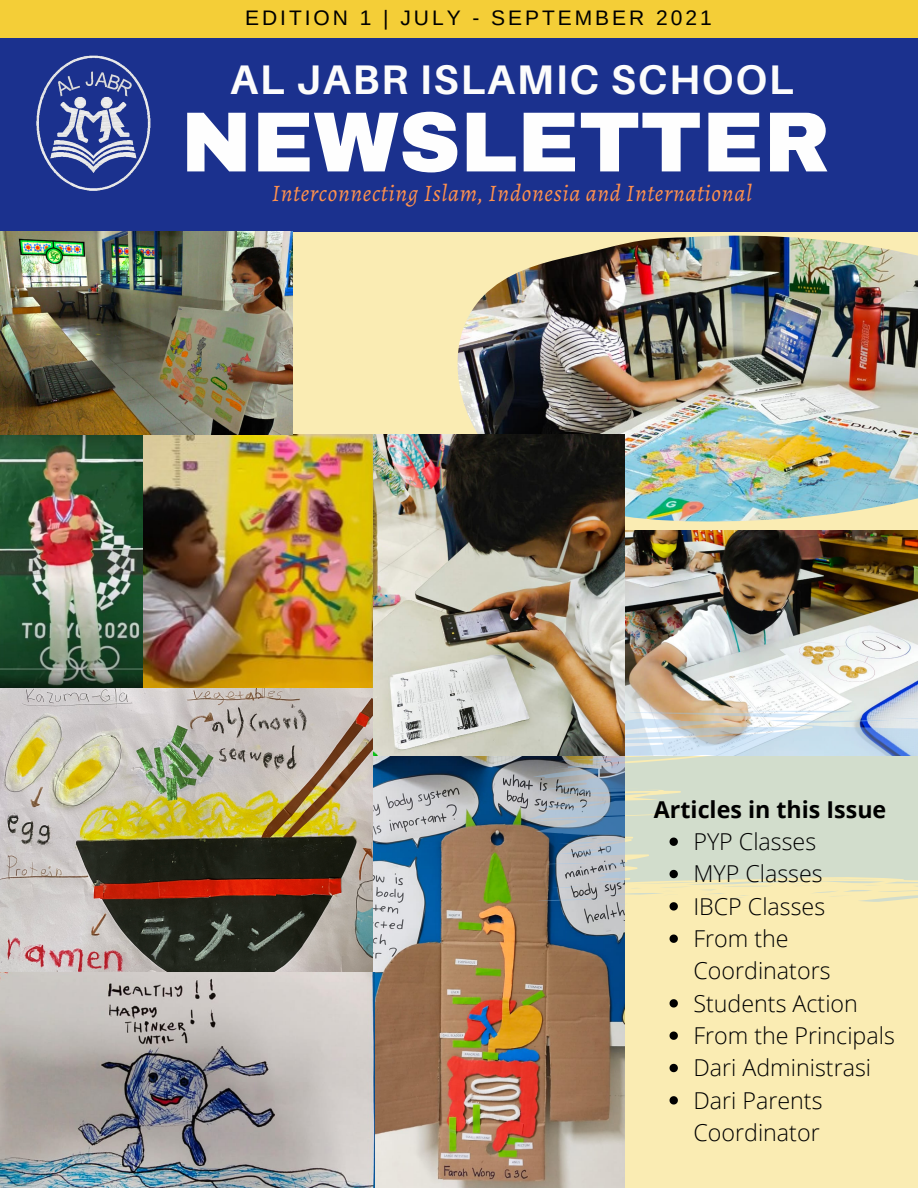
<style>
.page{position:relative;width:918px;height:1188px;background:#faecb3}
.page>*{position:absolute;margin:0;border:0;box-sizing:border-box;transform-origin:0 0}
.t1{font:900 85.35px "Archivo";color:#fefefe}
.t2{font:700 41.4px "Aileron";letter-spacing:.04em;color:#fcfcfb}
.t3{font:italic 23.7px "Alegreya";letter-spacing:.03em;color:#ff914d}
.t4{font:300 23.25px/32.4px "Open Sans";color:#000}
.t5{font:700 23.25px "Open Sans";color:#000}
.t6{font:21px "Arimo";letter-spacing:.14em;color:#000}
</style>
<div class="page">
<img style="left:0;top:688px;width:373px;height:285px">
<div style="left:0;top:0;width:918px;height:232px;background:#1b318e"></div>
<div style="left:0;top:0;width:918px;height:37px;background:#f4ce37"></div>
<img style="left:0;top:435px;width:143px;height:253px">
<img style="left:143px;top:435px;width:230px;height:253px">
<img style="left:36px;top:55px;width:114px;height:136px">
<img style="left:455px;top:235px;width:463px;height:287px">
<img style="left:373px;top:435px;width:251px;height:753px">
<img style="left:0;top:232px;width:292px;height:202px">
<img style="left:624px;top:531px;width:294px;height:180px">
<svg style="left:527px;top:720px;width:391px;height:170px;fill:#d2ddcc"></svg>
<svg style="left:549px;top:755px;width:153px;height:15px"></svg>
<img style="left:536px;top:711px;width:382px;height:28px">
<svg style="left:558px;top:837px;width:63px;height:17px"></svg>
<img style="left:0;top:973px;width:375px;height:215px">
<svg style="left:670px;top:838px;width:8px;height:8px"></svg>
<svg style="left:535px;top:870px;width:383px;height:41px"></svg>
<svg style="left:670px;top:935px;width:8px;height:8px"></svg>
<svg style="left:670px;top:999px;width:8px;height:9px"></svg>
<svg style="left:670px;top:1032px;width:8px;height:8px"></svg>
<svg style="left:670px;top:1064px;width:8px;height:8px"></svg>
<svg style="left:670px;top:1096px;width:8px;height:9px"></svg>
<p class="t6" style="left:245px;top:6px;width:468px">EDITION 1 | JULY - SEPTEMBER 2021</p>
<p class="t2" style="left:230px;top:53px;width:565px">AL JABR ISLAMIC SCHOOL</p>
<p class="t1" style="left:181px;top:97px;width:651px">NEWSLETTER</p>
<p class="t3" style="left:272px;top:177px;width:482px">Interconnecting Islam, Indonesia and International</p>
<p class="t5" style="left:654px;top:793px;width:234px">Articles in this Issue</p>
<p class="t4" style="left:693px;top:825px;width:124px">PYP Classes</p>
<p class="t4" style="left:693px;top:857px;width:131px">MYP Classes</p>
<p class="t4" style="left:693px;top:889px;width:133px">IBCP Classes</p>
<p class="t4" style="left:693px;top:922px;width:139px">From the<br>Coordinators</p>
<p class="t4" style="left:693px;top:986px;width:166px">Students Action</p>
<p class="t4" style="left:693px;top:1019px;width:203px">From the Principals</p>
<p class="t4" style="left:693px;top:1051px;width:179px">Dari Administrasi</p>
<p class="t4" style="left:693px;top:1083px;width:131px">Dari Parents<br>Coordinator</p>
</div>
